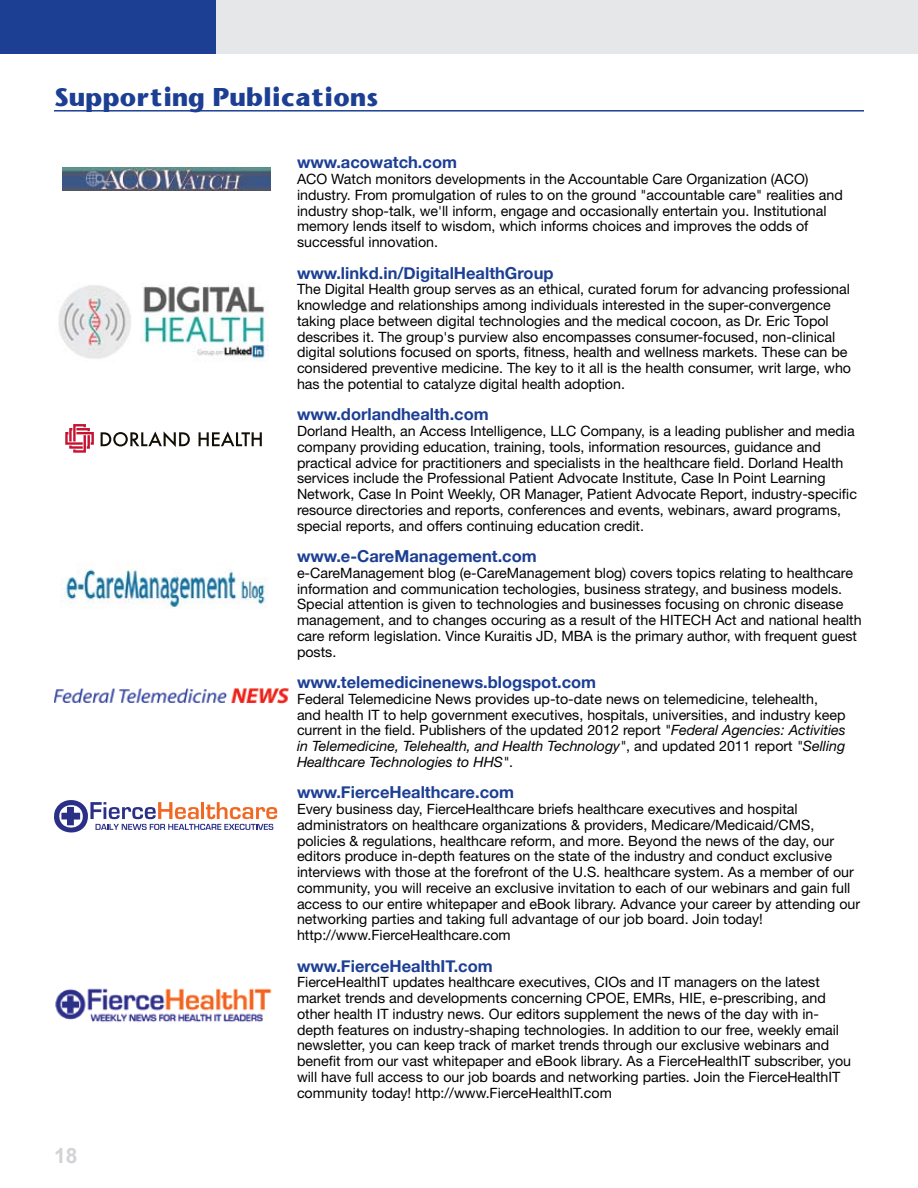
<style>
.page{position:relative;width:918px;height:1188px;background:#fff}
.page>*{position:absolute;margin:0;border:0;box-sizing:border-box;transform-origin:0 0}
.t1{font:700 24px "Stone Sans";color:#1c3f94}
.t2{font:700 21px "Arial";color:#d1d3d4}
.t3{font:700 16.5px "Helvetica Neue";color:#1c3f94}
.t4{font:14.25px/15.8px "Helvetica Neue";color:#000}
.s1{font-style:italic}
</style>
<div class="page">
<div style="left:0;top:0;width:918px;height:54px;background:#e6e7e8"></div>
<div style="left:0;top:0;width:216px;height:54px;background:#1c3f94"></div>
<img style="left:55px;top:988px;width:217px;height:34px">
<svg style="left:65px;top:424px;width:29px;height:29px"></svg>
<svg style="left:101px;top:431px;width:89px;height:16px"></svg>
<svg style="left:199px;top:431px;width:63px;height:15px"></svg>
<img style="left:63px;top:167px;width:207px;height:24px">
<img style="left:60px;top:566px;width:206px;height:43px">
<img style="left:54px;top:688px;width:235px;height:16px">
<svg style="left:54px;top:800px;width:223px;height:32px"></svg>
<img style="left:58px;top:284px;width:209px;height:78px">
<hr style="left:54px;top:110px;width:810px;height:2px;background:#1c3f94">
<h1 class="t1" style="left:54px;top:81px;width:326px">Supporting Publications</h1>
<h2 class="t2" style="left:54px;top:1142px;width:25px">18</h2>
<p class="t3" style="left:297px;top:152px;width:162px">www.acowatch.com</p>
<p class="t4" style="left:297px;top:171px;width:547px">ACO Watch monitors developments in the Accountable Care Organization (ACO) industry. From promulgation of rules to on the ground "accountable care" realities and industry shop-talk, we'll inform, engage and occasionally entertain you. Institutional memory lends itself to wisdom, which informs choices and improves the odds of successful innovation.</p>
<p class="t3" style="left:297px;top:263px;width:258px">www.linkd.in/DigitalHealthGroup</p>
<p class="t4" style="left:297px;top:281px;width:556px">The Digital Health group serves as an ethical, curated forum for advancing professional knowledge and relationships among individuals interested in the super-convergence taking place between digital technologies and the medical cocoon, as Dr. Eric Topol describes it. The group's purview also encompasses consumer-focused, non-clinical digital solutions focused on sports, fitness, health and wellness markets. These can be considered preventive medicine. The key to it all is the health consumer, writ large, who has the potential to catalyze digital health adoption.</p>
<p class="t3" style="left:297px;top:404px;width:193px">www.dorlandhealth.com</p>
<p class="t4" style="left:297px;top:423px;width:562px">Dorland Health, an Access Intelligence, LLC Company, is a leading publisher and media company providing education, training, tools, information resources, guidance and practical advice for practitioners and specialists in the healthcare field. Dorland Health services include the Professional Patient Advocate Institute, Case In Point Learning Network, Case In Point Weekly, OR Manager, Patient Advocate Report, industry-specific resource directories and reports, conferences and events, webinars, award programs, special reports, and offers continuing education credit.</p>
<p class="t3" style="left:297px;top:546px;width:241px">www.e-CareManagement.com</p>
<p class="t4" style="left:297px;top:565px;width:566px">e-CareManagement blog (e-CareManagement blog) covers topics relating to healthcare information and communication techologies, business strategy, and business models.<br>Special attention is given to technologies and businesses focusing on chronic disease management, and to changes occuring as a result of the HITECH Act and national health care reform legislation. Vince Kuraitis JD, MBA is the primary author, with frequent guest posts.</p>
<p class="t3" style="left:297px;top:672px;width:301px">www.telemedicinenews.blogspot.com</p>
<p class="t4" style="left:297px;top:691px;width:550px">Federal Telemedicine News provides up-to-date news on telemedicine, telehealth,<br>and health IT to help government executives, hospitals, universities, and industry keep current in the field. Publishers of the updated 2012 report <span class="s1">"Federal Agencies: Activities in Telemedicine, Telehealth, and Health Technology"</span>, and updated 2011 report <span class="s1">"Selling Healthcare Technologies to HHS"</span>.</p>
<p class="t3" style="left:297px;top:782px;width:219px">www.FierceHealthcare.com</p>
<p class="t4" style="left:297px;top:801px;width:565px">Every business day, FierceHealthcare briefs healthcare executives and hospital administrators on healthcare organizations &amp; providers, Medicare/Medicaid/CMS, policies &amp; regulations, healthcare reform, and more. Beyond the news of the day, our editors produce in-depth features on the state of the industry and conduct exclusive interviews with those at the forefront of the U.S. healthcare system. As a member of our community, you will receive an exclusive invitation to each of our webinars and gain full access to our entire whitepaper and eBook library. Advance your career by attending our networking parties and taking full advantage of our job board. Join today! http://www.FierceHealthcare.com</p>
<p class="t3" style="left:297px;top:956px;width:197px">www.FierceHealthIT.com</p>
<p class="t4" style="left:297px;top:974px;width:556px">FierceHealthIT updates healthcare executives, CIOs and IT managers on the latest market trends and developments concerning CPOE, EMRs, HIE, e-prescribing, and other health IT industry news. Our editors supplement the news of the day with in&shy;depth features on industry-shaping technologies. In addition to our free, weekly email newsletter, you can keep track of market trends through our exclusive webinars and benefit from our vast whitepaper and eBook library. As a FierceHealthIT subscriber, you will have full access to our job boards and networking parties. Join the FierceHealthIT community today! http://www.FierceHealthIT.com</p>
</div>
